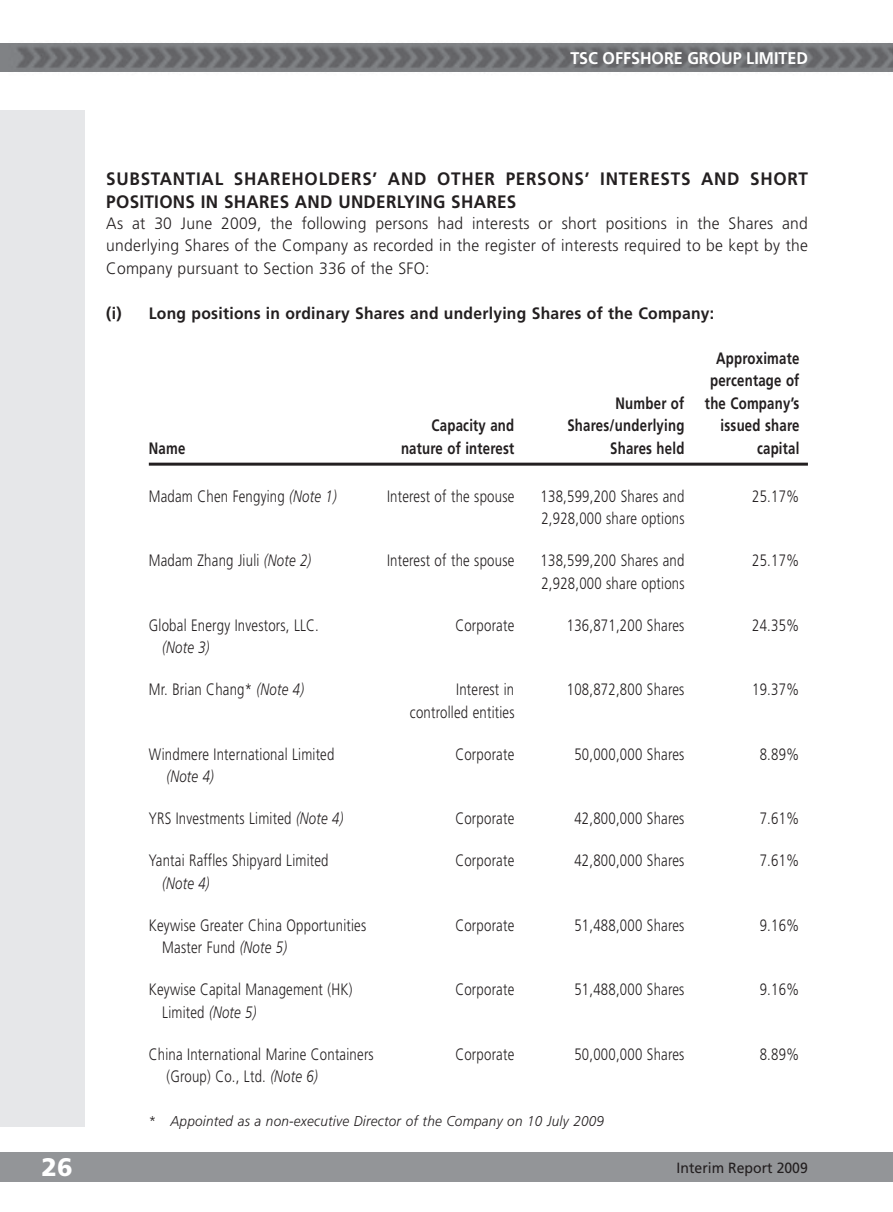
<style>
.page{position:relative;width:893px;height:1212px;background:#fff}
.page>*{position:absolute;margin:0;border:0;box-sizing:border-box;transform-origin:0 0}
.t1{font:900 25.35px "Frutiger LT Std";color:#fff}
.t2{font:700 18px/22.5px "Frutiger LT Std";letter-spacing:.04em;color:#231f20;scale:.95 1}
.t3{font:700 16.95px "Frutiger LT Std";color:#fff;scale:.95 1}
.t4{font:300 16.5px "Frutiger LT Std";letter-spacing:.015em;color:#231f20;scale:.8 1}
.t5{font:300 16.5px/22.5px "Frutiger LT Std";letter-spacing:.015em;color:#231f20;text-align:justify;scale:.95 1}
.t6{font:700 16.5px/22.5px "Frutiger LT Std";letter-spacing:.015em;color:#231f20;text-align:right;scale:.8 1}
.t7{font:700 16.5px "Frutiger LT Std";letter-spacing:.015em;color:#231f20;scale:.95 1}
.t8{font:italic 300 16.5px "Frutiger LT Std";letter-spacing:.015em;color:#231f20;scale:.8 1}
.t9{font:14.85px "Frutiger LT Std";color:#231f20;scale:.95 1}
.t10{font:italic 300 14.25px "Frutiger LT Std";letter-spacing:.015em;color:#231f20;scale:.95 1}
.s1{font-style:italic}
.s2{font-style:normal}
</style>
<div class="page">
<img style="left:0;top:44px;width:893px;height:27px">
<div style="left:0;top:111px;width:85px;height:1016px;background:#e6e7e9"></div>
<div style="left:0;top:1152px;width:893px;height:30px;background:#939598"></div>
<hr style="left:149px;top:463px;width:659px;height:3px;background:#231f20">
<p class="t3" style="left:570px;top:52px;width:252px">TSC OFFSHORE GROUP LIMITED</p>
<p class="t2" style="left:106px;top:169px;width:740px">SUBSTANTIAL SHAREHOLDERS’ AND OTHER PERSONS’ INTERESTS AND SHORT<br>POSITIONS IN SHARES AND UNDERLYING SHARES</p>
<p class="t5" style="left:106px;top:213px;width:740px">As at 30 June 2009, the following persons had interests or short positions in the Shares and underlying Shares of the Company as recorded in the register of interests required to be kept by the Company pursuant to Section 336 of the SFO:</p>
<p class="t7" style="left:106px;top:307px;width:641px">(i) Long positions in ordinary Shares and underlying Shares of the Company:</p>
<p class="t6" style="left:615px;top:349px;width:231px">Approximate<br>percentage of<br>Number of the Company’s</p>
<p class="t6" style="left:432px;top:416px;width:105px">Capacity and</p>
<p class="t6" style="left:567px;top:416px;width:148px">Shares/underlying</p>
<p class="t6" style="left:721px;top:416px;width:100px">issued share</p>
<p class="t6" style="left:149px;top:439px;width:47px">Name</p>
<p class="t6" style="left:401px;top:439px;width:143px">nature of interest</p>
<p class="t6" style="left:610px;top:439px;width:94px">Shares held</p>
<p class="t6" style="left:757px;top:439px;width:55px">capital</p>
<p class="t4" style="left:149px;top:486px;width:236px">Madam Chen Fengying <span class="s1">(Note 1)</span></p>
<p class="t4" style="left:387px;top:486px;width:161px">Interest of the spouse</p>
<p class="t4" style="left:541px;top:486px;width:181px">138,599,200 Shares and</p>
<p class="t4" style="left:752px;top:486px;width:61px">25.17%</p>
<p class="t4" style="left:541px;top:509px;width:181px">2,928,000 share options</p>
<p class="t4" style="left:149px;top:551px;width:205px">Madam Zhang Jiuli <span class="s1">(Note 2)</span></p>
<p class="t4" style="left:387px;top:551px;width:161px">Interest of the spouse</p>
<p class="t4" style="left:541px;top:551px;width:181px">138,599,200 Shares and</p>
<p class="t4" style="left:752px;top:551px;width:61px">25.17%</p>
<p class="t4" style="left:541px;top:573px;width:181px">2,928,000 share options</p>
<p class="t4" style="left:149px;top:615px;width:214px">Global Energy Investors, LLC.</p>
<p class="t4" style="left:455px;top:615px;width:75px">Corporate</p>
<p class="t4" style="left:567px;top:615px;width:149px">136,871,200 Shares</p>
<p class="t4" style="left:752px;top:615px;width:61px">24.35%</p>
<p class="t8" style="left:162px;top:638px;width:61px">(Note 3)</p>
<p class="t4" style="left:149px;top:680px;width:196px">Mr. Brian Chang* <span class="s1">(Note 4)</span></p>
<p class="t4" style="left:456px;top:680px;width:74px">Interest in</p>
<p class="t4" style="left:567px;top:680px;width:149px">108,872,800 Shares</p>
<p class="t4" style="left:752px;top:680px;width:61px">19.37%</p>
<p class="t4" style="left:410px;top:702px;width:132px">controlled entities</p>
<p class="t4" style="left:149px;top:744px;width:234px">Windmere International Limited</p>
<p class="t4" style="left:455px;top:744px;width:75px">Corporate</p>
<p class="t4" style="left:574px;top:744px;width:139px">50,000,000 Shares</p>
<p class="t4" style="left:760px;top:744px;width:51px">8.89%</p>
<p class="t8" style="left:166px;top:767px;width:61px">(Note 4)</p>
<p class="t4" style="left:149px;top:809px;width:245px">YRS Investments Limited <span class="s1">(Note 4)</span></p>
<p class="t4" style="left:455px;top:809px;width:75px">Corporate</p>
<p class="t4" style="left:574px;top:809px;width:139px">42,800,000 Shares</p>
<p class="t4" style="left:760px;top:809px;width:51px">7.61%</p>
<p class="t4" style="left:149px;top:851px;width:226px">Yantai Raffles Shipyard Limited</p>
<p class="t4" style="left:455px;top:851px;width:75px">Corporate</p>
<p class="t4" style="left:574px;top:851px;width:139px">42,800,000 Shares</p>
<p class="t4" style="left:760px;top:851px;width:51px">7.61%</p>
<p class="t8" style="left:162px;top:873px;width:61px">(Note 4)</p>
<p class="t4" style="left:149px;top:915px;width:273px">Keywise Greater China Opportunities</p>
<p class="t4" style="left:455px;top:915px;width:75px">Corporate</p>
<p class="t4" style="left:574px;top:915px;width:139px">51,488,000 Shares</p>
<p class="t4" style="left:760px;top:915px;width:51px">9.16%</p>
<p class="t4" style="left:162px;top:938px;width:158px">Master Fund <span class="s1">(Note 5)</span></p>
<p class="t4" style="left:149px;top:980px;width:256px">Keywise Capital Management (HK)</p>
<p class="t4" style="left:455px;top:980px;width:75px">Corporate</p>
<p class="t4" style="left:574px;top:980px;width:139px">51,488,000 Shares</p>
<p class="t4" style="left:760px;top:980px;width:51px">9.16%</p>
<p class="t4" style="left:162px;top:1002px;width:119px">Limited <span class="s1">(Note 5)</span></p>
<p class="t4" style="left:149px;top:1044px;width:283px">China International Marine Containers</p>
<p class="t4" style="left:455px;top:1044px;width:75px">Corporate</p>
<p class="t4" style="left:574px;top:1044px;width:139px">50,000,000 Shares</p>
<p class="t4" style="left:760px;top:1044px;width:51px">8.89%</p>
<p class="t4" style="left:167px;top:1067px;width:191px">(Group) Co., Ltd. <span class="s1">(Note 6)</span></p>
<p class="t10" style="left:149px;top:1112px;width:481px"><span class="s2">*</span> Appointed as a non-executive Director of the Company on 10 July 2009</p>
<h1 class="t1" style="left:42px;top:1158px;width:33px">26</h1>
<p class="t9" style="left:677px;top:1162px;width:140px">Interim Report 2009</p>
</div>
